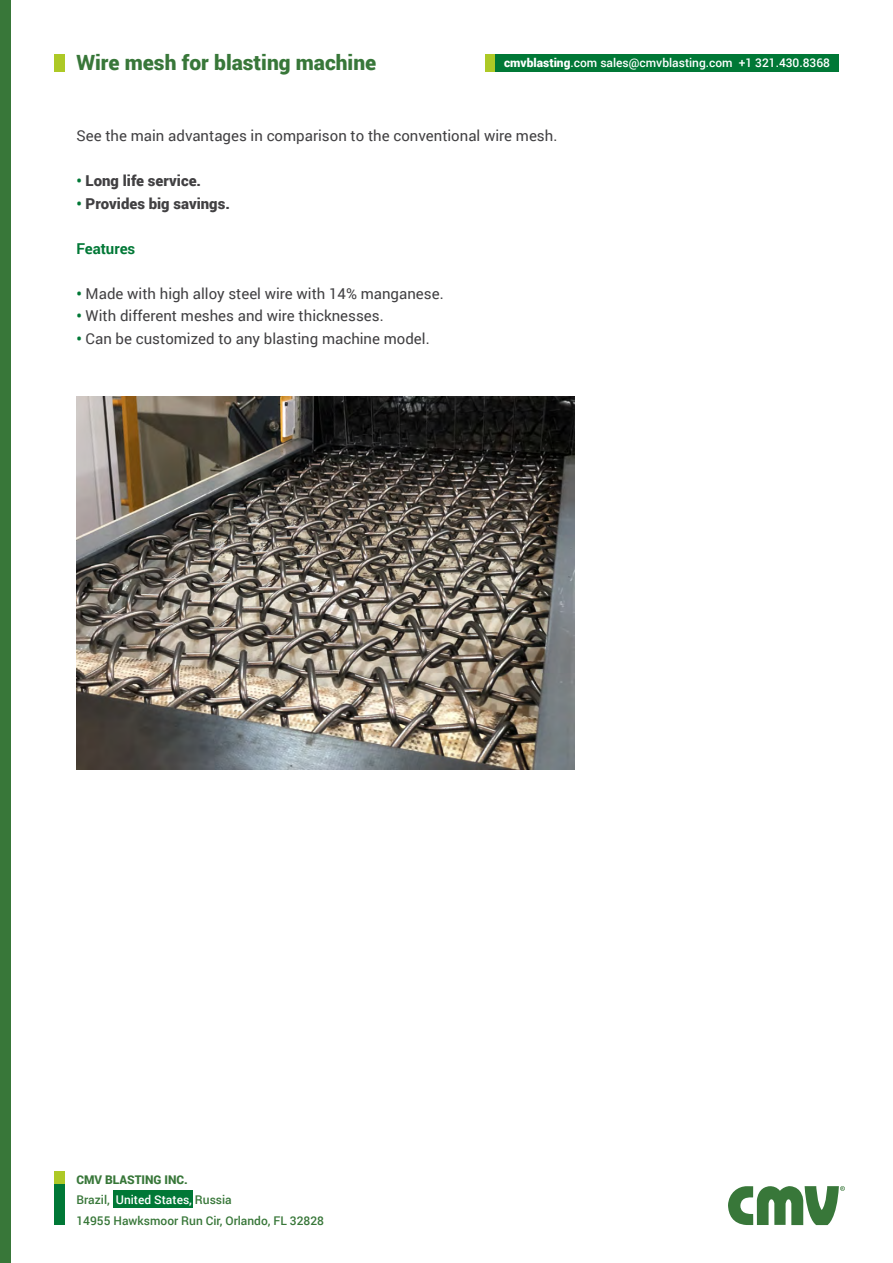
<style>
.page{position:relative;width:893px;height:1263px;background:#fff}
.page>*{position:absolute;margin:0;border:0;box-sizing:border-box;transform-origin:0 0}
.t1{font:900 21px "Roboto";color:#387739}
.t2{font:15px "Roboto";color:#414042}
.t3{font:900 15px "Roboto";color:#414042}
.t4{font:700 15px "Roboto";color:#007836}
.t5{font:500 12px/20.7px "Roboto";color:#387739}
.t6{font:500 12px "Roboto";color:#fff}
.t7{font:900 12px "Roboto";color:#387739}
.s1{font-weight:900}
.s2{font-weight:700;color:#007836}
.s3{color:#fff}
</style>
<div class="page">
<div style="left:0;top:0;width:11px;height:1263px;background:#387739"></div>
<svg style="left:728px;top:1186px;width:117px;height:39px"></svg>
<div style="left:54px;top:54px;width:11px;height:17px;background:#adc926"></div>
<div style="left:485px;top:54px;width:10px;height:17px;background:#adc926"></div>
<div style="left:495px;top:54px;width:344px;height:17px;background:#007836"></div>
<div style="left:54px;top:1181px;width:11px;height:44px;background:#007836"></div>
<div style="left:54px;top:1171px;width:11px;height:13px;background:#adc926"></div>
<div style="left:113px;top:1190px;width:80px;height:18px;background:#007836"></div>
<img style="left:76px;top:396px;width:498px;height:374px">
<h1 class="t1" style="left:76px;top:48px;width:301px">Wire mesh for blasting machine</h1>
<p class="t6" style="left:504px;top:54px;width:327px"><span class="s1">cmvblasting</span>.com sales@cmvblasting.com +1 321.430.8368</p>
<p class="t2" style="left:76px;top:125px;width:482px">See the main advantages in comparison to the conventional wire mesh.</p>
<p class="t3" style="left:76px;top:170px;width:126px"><span class="s2">•</span> Long life service.</p>
<p class="t3" style="left:76px;top:193px;width:155px"><span class="s2">•</span> Provides big savings.</p>
<p class="t4" style="left:76px;top:238px;width:60px">Features</p>
<p class="t2" style="left:76px;top:283px;width:369px"><span class="s2">•</span> Made with high alloy steel wire with 14% manganese.</p>
<p class="t2" style="left:76px;top:305px;width:309px"><span class="s2">•</span> With different meshes and wire thicknesses.</p>
<p class="t2" style="left:76px;top:328px;width:355px"><span class="s2">•</span> Can be customized to any blasting machine model.</p>
<p class="t7" style="left:76px;top:1171px;width:113px">CMV BLASTING INC.</p>
<p class="t5" style="left:76px;top:1189px;width:249px">Brazil, <span class="s3">United States,</span> Russia<br>14955 Hawksmoor Run Cir, Orlando, FL 32828</p>
</div>
